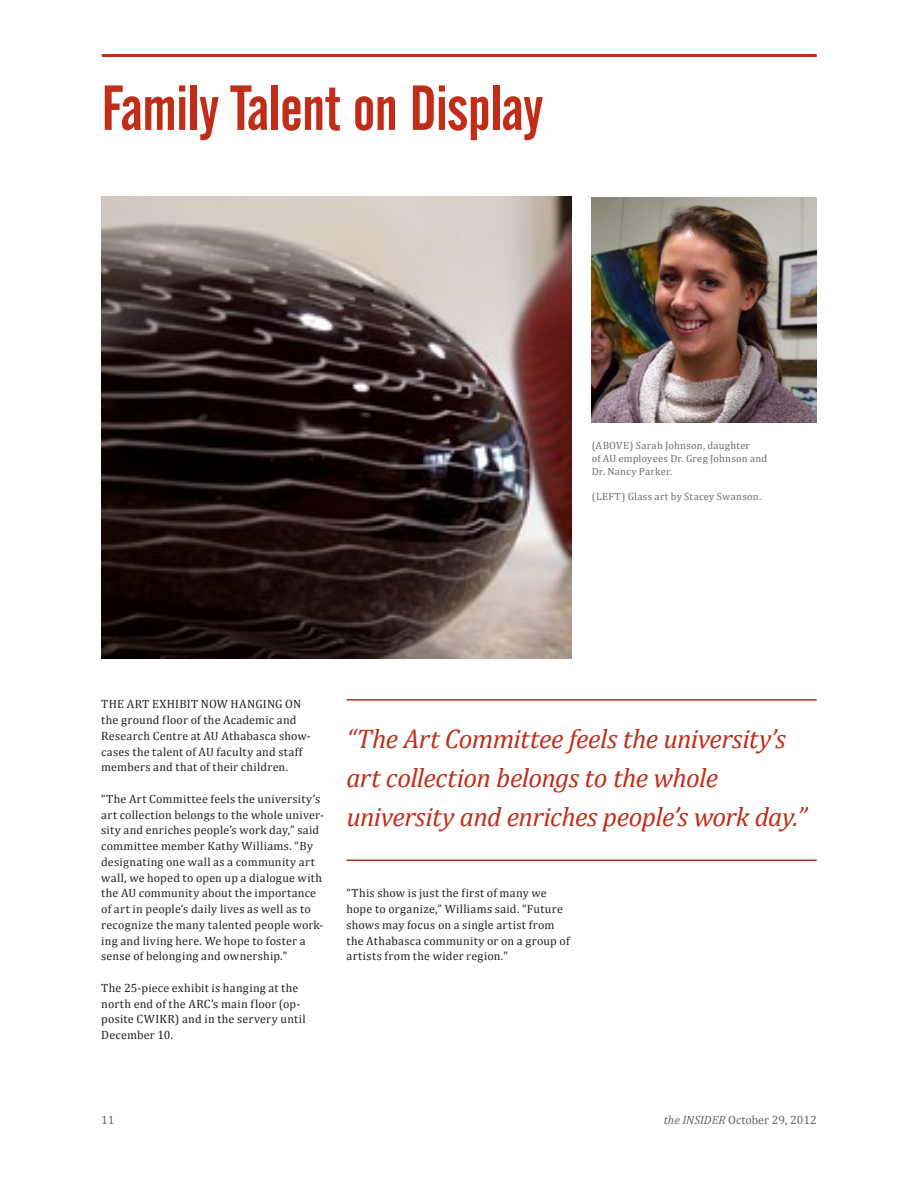
<style>
.page{position:relative;width:918px;height:1188px;background:#fff}
.page>*{position:absolute;margin:0;border:0;box-sizing:border-box;transform-origin:0 0}
.t1{font:63px "Alternate Gothic No 2 BT";letter-spacing:-.01em;color:#c02d19}
.t2{font:italic 27px/39px "Cambria";letter-spacing:-.02em;color:#c02d19}
.basic_copy{font:12px/15.8px "Cambria";letter-spacing:.02em;color:#231f20}
.t3{font:12px "Cambria";color:#636366}
.byline{font:10.5px "Cambria";letter-spacing:.025em;color:#6c6d70}
.s1{font-style:italic}
</style>
<div class="page">
<hr style="left:102px;top:54px;width:715px;height:3px;background:#c02d19">
<img style="left:592px;top:197px;width:225px;height:225px">
<img style="left:101px;top:196px;width:471px;height:463px">
<hr style="left:346px;top:699px;width:471px;height:2px;background:#c02d19">
<hr style="left:346px;top:860px;width:471px;height:1px;background:#c02d19">
<p class="t1" style="left:101px;top:73px;width:444px">Family Talent on Display</p>
<p class="byline" style="left:592px;top:440px;width:160px">(ABOVE) Sarah Johnson, daughter</p>
<p class="byline" style="left:592px;top:452px;width:177px">of AU employees Dr. Greg Johnson and</p>
<p class="byline" style="left:592px;top:465px;width:82px">Dr. Nancy Parker.</p>
<p class="byline" style="left:592px;top:490px;width:171px">(LEFT) Glass art by Stacey Swanson.</p>
<p class="basic_copy" style="left:101px;top:696px;width:211px">THE ART EXHIBIT NOW HANGING ON the ground floor of the Academic and Research Centre at AU Athabasca show&shy;cases the talent of AU faculty and staff members and that of their children.</p>
<p class="basic_copy" style="left:101px;top:791px;width:224px">“The Art Committee feels the university’s art collection belongs to the whole univer&shy;sity and enriches people’s work day,” said committee member Kathy Williams. “By designating one wall as a community art wall, we hoped to open up a dialogue with the AU community about the importance of art in people’s daily lives as well as to recognize the many talented people work&shy;ing and living here. We hope to foster a sense of belonging and ownership.”</p>
<p class="basic_copy" style="left:101px;top:980px;width:206px">The 25-piece exhibit is hanging at the north end of the ARC’s main floor (op&shy;posite CWIKR) and in the servery until<br>December 10.</p>
<p class="t2" style="left:346px;top:718px;width:462px">“The Art Committee feels the university’s art collection belongs to the whole university and enriches people’s work day.”</p>
<p class="basic_copy" style="left:346px;top:885px;width:225px">“This show is just the first of many we hope to organize,” Williams said. “Future shows may focus on a single artist from the Athabasca community or on a group of artists from the wider region.”</p>
<p class="t3" style="left:101px;top:1113px;width:15px">11</p>
<p class="t3" style="left:664px;top:1113px;width:154px"><span class="s1">the INSIDER</span> October 29, 2012</p>
</div>
